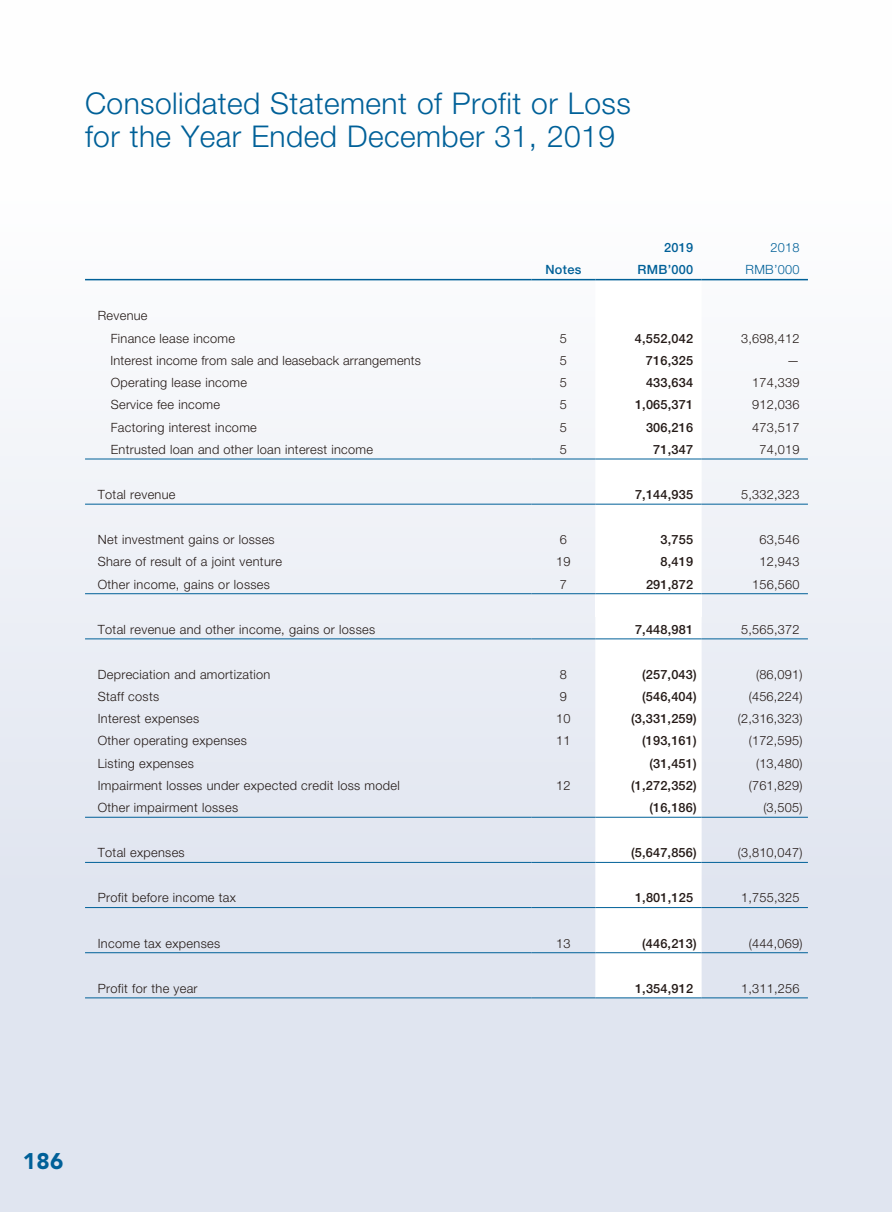
<style>
.page{position:relative;width:893px;height:1212px;background:#fff}
.page>*{position:absolute;margin:0;border:0;box-sizing:border-box;transform-origin:0 0}
.t1{font:300 30px/33px "Helvetica Neue";letter-spacing:.015em;color:#006098}
.t2{font:900 22.5px "Avenir";color:#006098}
.t3{font:300 12.75px/22.5px "Helvetica Neue";letter-spacing:.025em;color:#231916}
.t4{font:500 12.75px "Helvetica Neue";letter-spacing:.015em;color:#231916}
.t5{font:500 12.75px "Helvetica Neue";letter-spacing:.025em;color:#006098}
.t6{font:300 12.75px "Helvetica Neue";letter-spacing:.015em;color:#006098}
</style>
<div class="page">
<div style="left:0;top:0;width:892px;height:1212px;background:linear-gradient(to bottom,#fff,#d9dfed)"></div>
<svg style="left:595px;top:280px;width:107px;height:717px"></svg>
<div style="left:595px;top:594px;width:107px;height:22px;background:#fff"></div>
<hr style="left:85px;top:279px;width:446px;height:1px;background:#006098">
<hr style="left:531px;top:279px;width:64px;height:1px;background:#006098">
<hr style="left:595px;top:279px;width:107px;height:1px;background:#006098">
<hr style="left:702px;top:279px;width:106px;height:1px;background:#006098">
<hr style="left:85px;top:638px;width:446px;height:1px;background:#006098">
<hr style="left:531px;top:638px;width:64px;height:1px;background:#006098">
<hr style="left:595px;top:638px;width:107px;height:1px;background:#006098">
<hr style="left:702px;top:638px;width:106px;height:1px;background:#006098">
<hr style="left:85px;top:504px;width:446px;height:1px;background:#006098">
<hr style="left:531px;top:504px;width:64px;height:1px;background:#006098">
<hr style="left:595px;top:504px;width:107px;height:1px;background:#006098">
<hr style="left:702px;top:504px;width:106px;height:1px;background:#006098">
<hr style="left:85px;top:862px;width:446px;height:1px;background:#006098">
<hr style="left:531px;top:862px;width:64px;height:1px;background:#006098">
<hr style="left:595px;top:862px;width:107px;height:1px;background:#006098">
<hr style="left:702px;top:862px;width:106px;height:1px;background:#006098">
<hr style="left:85px;top:997px;width:446px;height:1px;background:#006098">
<hr style="left:531px;top:997px;width:64px;height:1px;background:#006098">
<hr style="left:595px;top:997px;width:107px;height:1px;background:#006098">
<hr style="left:702px;top:997px;width:106px;height:1px;background:#006098">
<hr style="left:85px;top:593px;width:446px;height:1px;background:#006098">
<hr style="left:531px;top:593px;width:64px;height:1px;background:#006098">
<hr style="left:595px;top:593px;width:107px;height:1px;background:#006098">
<hr style="left:702px;top:593px;width:106px;height:1px;background:#006098">
<hr style="left:85px;top:459px;width:446px;height:1px;background:#006098">
<hr style="left:531px;top:459px;width:64px;height:1px;background:#006098">
<hr style="left:595px;top:459px;width:107px;height:1px;background:#006098">
<hr style="left:702px;top:459px;width:106px;height:1px;background:#006098">
<hr style="left:85px;top:817px;width:446px;height:1px;background:#006098">
<hr style="left:531px;top:817px;width:64px;height:1px;background:#006098">
<hr style="left:595px;top:817px;width:107px;height:1px;background:#006098">
<hr style="left:702px;top:817px;width:106px;height:1px;background:#006098">
<hr style="left:85px;top:907px;width:446px;height:1px;background:#006098">
<hr style="left:531px;top:907px;width:64px;height:1px;background:#006098">
<hr style="left:595px;top:907px;width:107px;height:1px;background:#006098">
<hr style="left:702px;top:907px;width:106px;height:1px;background:#006098">
<hr style="left:85px;top:952px;width:446px;height:1px;background:#006098">
<hr style="left:531px;top:952px;width:64px;height:1px;background:#006098">
<hr style="left:595px;top:952px;width:107px;height:1px;background:#006098">
<hr style="left:702px;top:952px;width:106px;height:1px;background:#006098">
<h1 class="t1" style="left:85px;top:86px;width:547px">Consolidated Statement of Profit or Loss for the Year Ended December 31, 2019</h1>
<p class="t5" style="left:664px;top:239px;width:30px">2019</p>
<p class="t6" style="left:770px;top:239px;width:30px">2018</p>
<p class="t3" style="left:111px;top:304px;width:126px;text-indent:-13px">Revenue<br>Finance lease income</p>
<p class="t5" style="left:545px;top:262px;width:37px">Notes</p>
<p class="t5" style="left:638px;top:262px;width:57px">RMB’000</p>
<p class="t6" style="left:745px;top:262px;width:55px">RMB’000</p>
<p class="t3" style="left:560px;top:327px;width:9px">5</p>
<p class="t4" style="left:635px;top:331px;width:60px">4,552,042</p>
<p class="t3" style="left:741px;top:327px;width:60px">3,698,412</p>
<p class="t3" style="left:111px;top:349px;width:312px">Interest income from sale and leaseback arrangements</p>
<p class="t3" style="left:560px;top:349px;width:9px">5</p>
<p class="t4" style="left:646px;top:353px;width:49px">716,325</p>
<p class="t3" style="left:787px;top:349px;width:14px">—</p>
<p class="t3" style="left:111px;top:371px;width:138px">Operating lease income</p>
<p class="t3" style="left:560px;top:371px;width:9px">5</p>
<p class="t4" style="left:646px;top:375px;width:49px">433,634</p>
<p class="t3" style="left:752px;top:371px;width:49px">174,339</p>
<p class="t3" style="left:111px;top:393px;width:111px">Service fee income</p>
<p class="t3" style="left:560px;top:393px;width:9px">5</p>
<p class="t4" style="left:635px;top:397px;width:60px">1,065,371</p>
<p class="t3" style="left:752px;top:393px;width:49px">912,036</p>
<p class="t3" style="left:111px;top:415px;width:148px">Factoring interest income</p>
<p class="t3" style="left:560px;top:415px;width:9px">5</p>
<p class="t4" style="left:646px;top:419px;width:49px">306,216</p>
<p class="t3" style="left:752px;top:415px;width:49px">473,517</p>
<p class="t3" style="left:111px;top:438px;width:264px">Entrusted loan and other loan interest income</p>
<p class="t3" style="left:560px;top:438px;width:9px">5</p>
<p class="t4" style="left:653px;top:442px;width:41px">71,347</p>
<p class="t3" style="left:760px;top:438px;width:41px">74,019</p>
<p class="t3" style="left:98px;top:483px;width:79px">Total revenue</p>
<p class="t4" style="left:635px;top:487px;width:60px">7,144,935</p>
<p class="t3" style="left:741px;top:483px;width:60px">5,332,323</p>
<p class="t3" style="left:98px;top:528px;width:178px">Net investment gains or losses</p>
<p class="t3" style="left:560px;top:528px;width:9px">6</p>
<p class="t4" style="left:660px;top:532px;width:34px">3,755</p>
<p class="t3" style="left:760px;top:528px;width:41px">63,546</p>
<p class="t3" style="left:98px;top:550px;width:186px">Share of result of a joint venture</p>
<p class="t3" style="left:556px;top:550px;width:16px">19</p>
<p class="t4" style="left:660px;top:554px;width:34px">8,419</p>
<p class="t3" style="left:760px;top:550px;width:41px">12,943</p>
<p class="t3" style="left:98px;top:572px;width:174px">Other income, gains or losses</p>
<p class="t3" style="left:560px;top:572px;width:9px">7</p>
<p class="t4" style="left:646px;top:576px;width:49px">291,872</p>
<p class="t3" style="left:752px;top:572px;width:49px">156,560</p>
<p class="t3" style="left:98px;top:618px;width:279px">Total revenue and other income, gains or losses</p>
<p class="t4" style="left:635px;top:621px;width:60px">7,448,981</p>
<p class="t3" style="left:741px;top:618px;width:60px">5,565,372</p>
<p class="t3" style="left:98px;top:663px;width:174px">Depreciation and amortization</p>
<p class="t3" style="left:560px;top:663px;width:9px">8</p>
<p class="t4" style="left:642px;top:667px;width:56px">(257,043)</p>
<p class="t3" style="left:756px;top:663px;width:48px">(86,091)</p>
<p class="t3" style="left:98px;top:685px;width:63px">Staff costs</p>
<p class="t3" style="left:560px;top:685px;width:9px">9</p>
<p class="t4" style="left:642px;top:689px;width:56px">(546,404)</p>
<p class="t3" style="left:749px;top:685px;width:55px">(456,224)</p>
<p class="t3" style="left:98px;top:707px;width:103px">Interest expenses</p>
<p class="t3" style="left:556px;top:707px;width:16px">10</p>
<p class="t4" style="left:631px;top:711px;width:67px">(3,331,259)</p>
<p class="t3" style="left:738px;top:707px;width:66px">(2,316,323)</p>
<p class="t3" style="left:98px;top:729px;width:151px">Other operating expenses</p>
<p class="t3" style="left:556px;top:729px;width:16px">11</p>
<p class="t4" style="left:642px;top:733px;width:56px">(193,161)</p>
<p class="t3" style="left:749px;top:729px;width:55px">(172,595)</p>
<p class="t3" style="left:98px;top:751px;width:98px">Listing expenses</p>
<p class="t4" style="left:649px;top:755px;width:49px">(31,451)</p>
<p class="t3" style="left:756px;top:751px;width:48px">(13,480)</p>
<p class="t3" style="left:98px;top:774px;width:304px">Impairment losses under expected credit loss model</p>
<p class="t3" style="left:556px;top:774px;width:16px">12</p>
<p class="t4" style="left:631px;top:778px;width:67px">(1,272,352)</p>
<p class="t3" style="left:749px;top:774px;width:55px">(761,829)</p>
<p class="t3" style="left:98px;top:796px;width:142px">Other impairment losses</p>
<p class="t4" style="left:649px;top:800px;width:49px">(16,186)</p>
<p class="t3" style="left:763px;top:796px;width:41px">(3,505)</p>
<p class="t3" style="left:98px;top:841px;width:88px">Total expenses</p>
<p class="t4" style="left:631px;top:845px;width:67px">(5,647,856)</p>
<p class="t3" style="left:738px;top:841px;width:66px">(3,810,047)</p>
<p class="t3" style="left:98px;top:886px;width:140px">Profit before income tax</p>
<p class="t4" style="left:635px;top:890px;width:60px">1,801,125</p>
<p class="t3" style="left:741px;top:886px;width:60px">1,755,325</p>
<p class="t3" style="left:98px;top:931px;width:124px">Income tax expenses</p>
<p class="t3" style="left:556px;top:931px;width:16px">13</p>
<p class="t4" style="left:642px;top:935px;width:56px">(446,213)</p>
<p class="t3" style="left:749px;top:931px;width:55px">(444,069)</p>
<p class="t3" style="left:98px;top:976px;width:101px">Profit for the year</p>
<p class="t4" style="left:635px;top:980px;width:60px">1,354,912</p>
<p class="t3" style="left:741px;top:976px;width:60px">1,311,256</p>
<h2 class="t2" style="left:23px;top:1147px;width:42px">186</h2>
</div>
